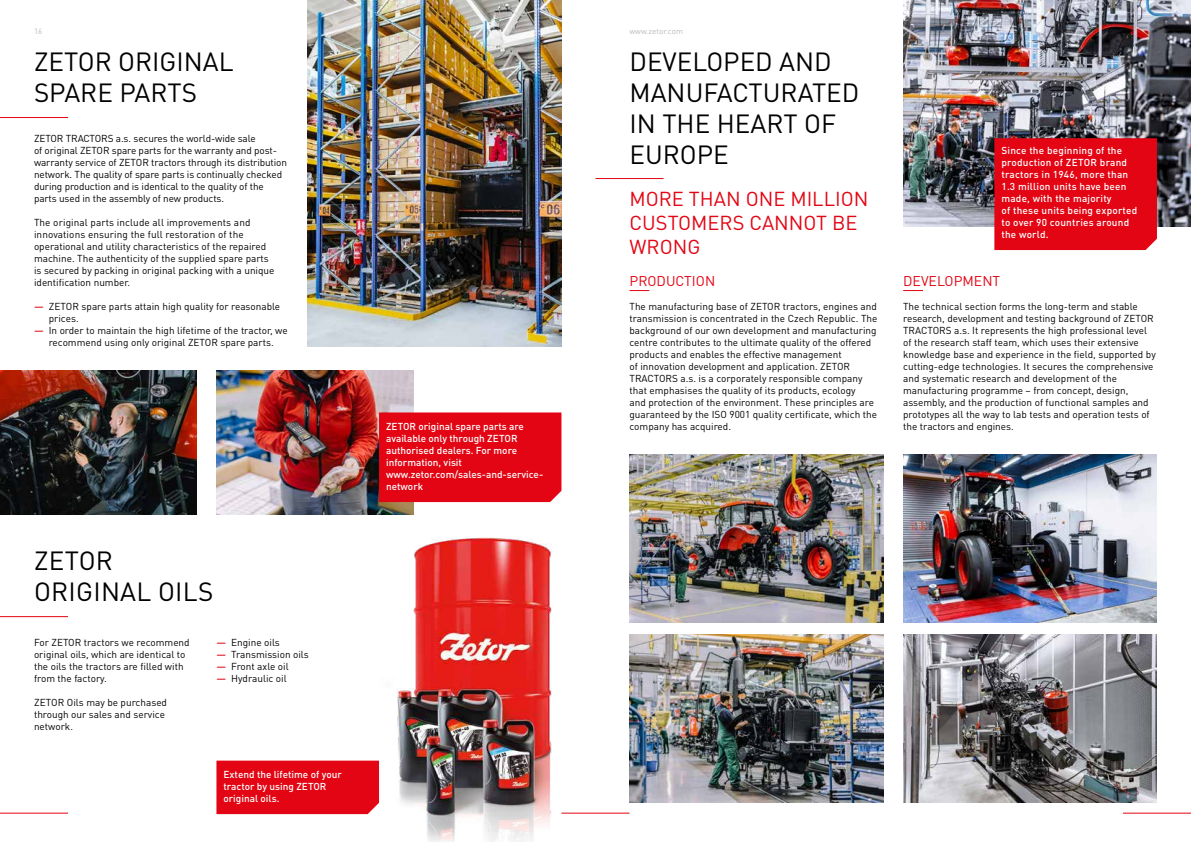
<style>
.page{position:relative;width:1191px;height:842px;background:#fff}
.page>*{position:absolute;margin:0;border:0;box-sizing:border-box;transform-origin:0 0}
.t1{font:26px/31.2px "DIN Pro";color:#000}
.t2{font:20px/24px "DIN Pro";color:#e30513}
.t3{font:14px "DIN Pro";color:#e30513}
.t4{font:10px/12px "DIN Pro";color:#000}
.t5{font:500 10px/12px "DIN Pro";color:#fff}
.t6{font:500 10px/12px "DIN Pro";letter-spacing:.02em;color:#fff}
.t7{font:8px "DIN Pro";color:#bbbaba}
.s1{font-weight:500;color:#e30513}
</style>
<div class="page">
<hr style="left:561px;top:813px;width:68px;height:1px;background:#e30513">
<img style="left:397px;top:537px;width:177px;height:305px">
<hr style="left:0;top:117px;width:68px;height:1px;background:#e30513">
<hr style="left:595px;top:178px;width:68px;height:1px;background:#e30513">
<hr style="left:0;top:616px;width:68px;height:1px;background:#e30513">
<div style="left:216px;top:761px;width:163px;height:53px;background:#e30513"></div>
<img style="left:903px;top:0;width:288px;height:226px">
<img style="left:629px;top:454px;width:254px;height:168px">
<img style="left:903px;top:634px;width:254px;height:168px">
<img style="left:216px;top:370px;width:197px;height:144px">
<img style="left:308px;top:0;width:253px;height:346px">
<img style="left:0;top:370px;width:197px;height:144px">
<img style="left:629px;top:634px;width:254px;height:168px">
<img style="left:903px;top:454px;width:254px;height:168px">
<div style="left:379px;top:412px;width:182px;height:90px;background:#e30513"></div>
<div style="left:994px;top:138px;width:163px;height:112px;background:#e30513"></div>
<hr style="left:0;top:813px;width:68px;height:1px;background:#e30513">
<svg style="left:629px;top:290px;width:20px;height:1px"></svg>
<svg style="left:903px;top:290px;width:20px;height:1px"></svg>
<hr style="left:1123px;top:813px;width:68px;height:1px;background:#e30513">
<p class="t7" style="left:34px;top:26px;width:10px">16</p>
<p class="t7" style="left:629px;top:26px;width:55px">www.zetor.com</p>
<h1 class="t1" style="left:34px;top:45px;width:201px">ZETOR ORIGINAL<br>SPARE PARTS</h1>
<h1 class="t1" style="left:629px;top:45px;width:231px">DEVELOPED AND<br>MANUFACTURATED<br>IN THE HEART OF<br>EUROPE</h1>
<p class="t4" style="left:34px;top:132px;width:255px">ZETOR TRACTORS a.s. secures the world-wide sale<br>of original ZETOR spare parts for the warranty and post&shy;warranty service of ZETOR tractors through its distribution network. The quality of spare parts is continually checked during production and is identical to the quality of the parts used in the assembly of new products.</p>
<p class="t4" style="left:34px;top:216px;width:242px">The original parts include all improvements and innovations ensuring the full restoration of the operational and utility characteristics of the repaired machine. The authenticity of the supplied spare parts is secured by packing in original packing with a unique identification number.</p>
<p class="t4" style="left:49px;top:300px;width:233px;text-indent:-15px"><span class="s1">—</span> ZETOR spare parts attain high quality for reasonable prices.</p>
<p class="t4" style="left:34px;top:324px;width:255px;text-align:center"><span class="s1">—</span> In order to maintain the high lifetime of the tractor, we recommend using only original ZETOR spare parts.</p>
<h2 class="t2" style="left:629px;top:186px;width:240px">MORE THAN ONE MILLION<br>CUSTOMERS CANNOT BE<br>WRONG</h2>
<h3 class="t3" style="left:629px;top:271px;width:87px">PRODUCTION</h3>
<p class="t4" style="left:629px;top:300px;width:249px">The manufacturing base of ZETOR tractors, engines and transmission is concentrated in the Czech Republic. The background of our own development and manufacturing centre contributes to the ultimate quality of the offered products and enables the effective management<br>of innovation development and application. ZETOR TRACTORS a.s. is a corporately responsible company that emphasises the quality of its products, ecology<br>and protection of the environment. These principles are guaranteed by the ISO 9001 quality certificate, which the company has acquired.</p>
<p class="t5" style="left:386px;top:420px;width:159px">ZETOR original spare parts are available only through ZETOR authorised dealers. For more information, visit www.zetor.com/sales-and-service&shy;network</p>
<h1 class="t1" style="left:34px;top:544px;width:181px">ZETOR<br>ORIGINAL OILS</h1>
<p class="t4" style="left:34px;top:636px;width:157px">For ZETOR tractors we recommend original oils, which are identical to the oils the tractors are filled with from the factory.</p>
<p class="t4" style="left:34px;top:696px;width:135px">ZETOR Oils may be purchased through our sales and service network.</p>
<p class="t4" style="left:216px;top:636px;width:65px"><span class="s1">—</span> Engine oils</p>
<p class="t4" style="left:216px;top:648px;width:94px"><span class="s1">—</span> Transmission oils</p>
<p class="t4" style="left:216px;top:660px;width:74px"><span class="s1">—</span> Front axle oil</p>
<p class="t4" style="left:216px;top:672px;width:72px"><span class="s1">—</span> Hydraulic oil</p>
<p class="t5" style="left:223px;top:768px;width:120px">Extend the lifetime of your tractor by using ZETOR original oils.</p>
<p class="t6" style="left:1001px;top:144px;width:137px">Since the beginning of the production of ZETOR brand tractors in 1946, more than<br>1.3 million units have been made, with the majority<br>of these units being exported to over 90 countries around the world.</p>
<h3 class="t3" style="left:903px;top:271px;width:99px">DEVELOPMENT</h3>
<p class="t4" style="left:903px;top:300px;width:254px">The technical section forms the long-term and stable research, development and testing background of ZETOR TRACTORS a.s. It represents the high professional level of the research staff team, which uses their extensive knowledge base and experience in the field, supported by cutting-edge technologies. It secures the comprehensive and systematic research and development of the manufacturing programme – from concept, design, assembly, and the production of functional samples and prototypes all the way to lab tests and operation tests of the tractors and engines.</p>
</div>
